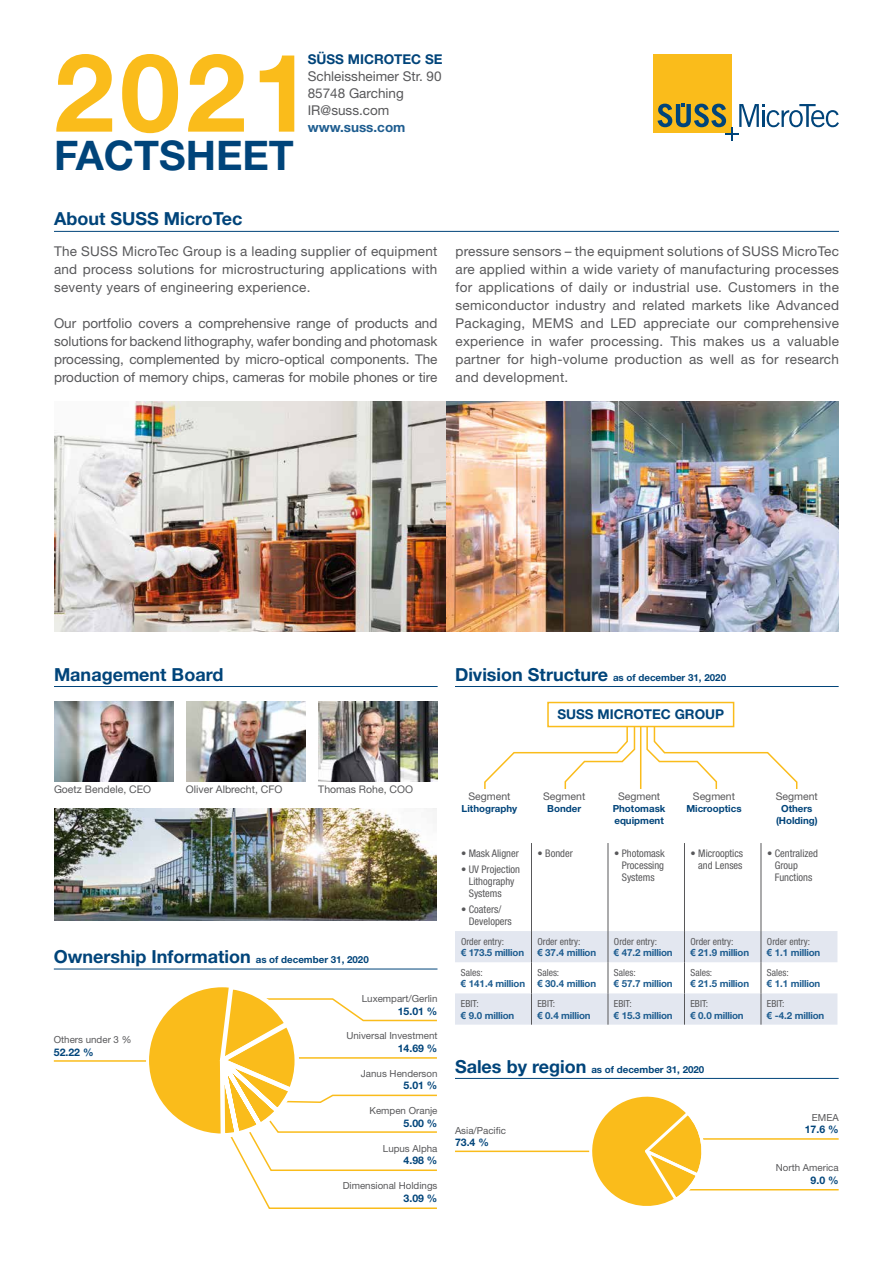
<style>
.page{position:relative;width:893px;height:1263px;background:#fff}
.page>*{position:absolute;margin:0;border:0;box-sizing:border-box;transform-origin:0 0}
.t1{font:700 108.75px "Helvetica Neue LT Std";color:#fabc1b}
.t2{font:700 40.8px "Helvetica Neue LT Std";color:#00447a}
.t3{font:700 18px "Helvetica Neue LT Std";color:#00447a}
.t4{font:13.5px/18px "Helvetica Neue LT Std";letter-spacing:.02em;color:#58585a;text-align:justify}
.t5{font:13.5px/17.1px "Helvetica Neue LT Std";color:#58585a}
.t6{font:700 13.5px "Helvetica Neue LT Std";color:#00447a}
.t7{font:700 13.5px "Helvetica Neue LT Std";color:#1e5d90}
.t8{font:condensed 10.5px/12px "Helvetica Neue LT Std";color:#58585a}
.t9{font:10.5px "Helvetica Neue LT Std";color:#58585a}
.t10{font:700 10.5px "Helvetica Neue LT Std";color:#00447a}
.t11{font:700 9.75px/11.7px "Helvetica Neue LT Std";letter-spacing:-.02em;color:#1e5d90}
.t12{font:9.75px "Helvetica Neue LT Std";color:#58585a}
.t13{font:700 9.75px/11.7px "Helvetica Neue LT Std";color:#00447a}
.t14{font:condensed 9.75px/11.7px "Helvetica Neue LT Std";color:#58585a}
.s1{font-size:18px}
.s2{font-size:9.75px}
.s3{font-weight:400;font-stretch:condensed;color:#58585a}
.s4{font-family:"Arial"}
.s5{font-family:"Arial";font-weight:700;font-stretch:normal;color:#1e5d90}
.s6{font-weight:700;font-stretch:normal;color:#1e5d90}
</style>
<div class="page">
<div style="left:653px;top:54px;width:78px;height:79px;background:#fabc1b"></div>
<svg style="left:657px;top:103px;width:182px;height:38px"></svg>
<hr style="left:54px;top:231px;width:785px;height:1px;background:#00447a">
<img style="left:54px;top:808px;width:383px;height:113px">
<hr style="left:54px;top:686px;width:384px;height:1px;background:#00447a">
<hr style="left:455px;top:686px;width:384px;height:1px;background:#00447a">
<hr style="left:640px;top:719px;width:1px;height:70px;background:#fabc1b">
<svg style="left:646px;top:718px;width:152px;height:71px"></svg>
<svg style="left:484px;top:727px;width:152px;height:62px"></svg>
<div style="left:548px;top:702px;width:186px;height:24px;background:#fff"></div>
<div style="left:547px;top:702px;width:187px;height:25px;border:2px solid #fabc1b"></div>
<div style="left:455px;top:931px;width:382px;height:31px;background:#e3e7f0"></div>
<div style="left:455px;top:993px;width:382px;height:32px;background:#e3e7f0"></div>
<hr style="left:531px;top:843px;width:1px;height:88px;background:#58585a">
<hr style="left:608px;top:843px;width:1px;height:88px;background:#58585a">
<hr style="left:684px;top:843px;width:1px;height:88px;background:#58585a">
<hr style="left:761px;top:843px;width:1px;height:88px;background:#58585a">
<hr style="left:531px;top:931px;width:1px;height:31px;background:#58585a">
<hr style="left:608px;top:931px;width:1px;height:31px;background:#58585a">
<hr style="left:684px;top:931px;width:1px;height:31px;background:#58585a">
<hr style="left:761px;top:931px;width:1px;height:31px;background:#58585a">
<hr style="left:531px;top:962px;width:1px;height:31px;background:#58585a">
<hr style="left:608px;top:962px;width:1px;height:31px;background:#58585a">
<hr style="left:684px;top:962px;width:1px;height:31px;background:#58585a">
<hr style="left:761px;top:962px;width:1px;height:31px;background:#58585a">
<hr style="left:531px;top:993px;width:1px;height:32px;background:#58585a">
<hr style="left:608px;top:993px;width:1px;height:32px;background:#58585a">
<hr style="left:684px;top:993px;width:1px;height:32px;background:#58585a">
<hr style="left:761px;top:993px;width:1px;height:32px;background:#58585a">
<hr style="left:455px;top:1078px;width:384px;height:1px;background:#00447a">
<hr style="left:455px;top:1150px;width:142px;height:2px;background:#fabc1b">
<hr style="left:654px;top:1189px;width:185px;height:1px;background:#fabc1b">
<hr style="left:654px;top:1138px;width:185px;height:2px;background:#fabc1b">
<svg style="left:583px;top:1096px;width:128px;height:110px"></svg>
<hr style="left:54px;top:969px;width:383px;height:1px;background:#00447a">
<hr style="left:54px;top:1060px;width:142px;height:2px;background:#fabc1b">
<div style="left:148px;top:986px;width:149px;height:149px;background:#fabc1b;border-radius:50%"></div>
<svg style="left:199px;top:913px;width:239px;height:296px"></svg>
<img style="left:54px;top:402px;width:785px;height:229px">
<img style="left:318px;top:702px;width:120px;height:79px">
<img style="left:54px;top:702px;width:120px;height:79px">
<img style="left:186px;top:702px;width:120px;height:79px">
<h1 class="t1" style="left:54px;top:26px;width:260px">2021</h1>
<h2 class="t2" style="left:54px;top:130px;width:241px">FACTSHEET</h2>
<p class="t6" style="left:308px;top:50px;width:136px">SÜSS MICROTEC SE</p>
<p class="t5" style="left:308px;top:67px;width:135px">Schleissheimer Str. 90<br>85748 Garching<br>IR@suss.com</p>
<p class="t7" style="left:308px;top:119px;width:99px">www.suss.com</p>
<h3 class="t3" style="left:54px;top:208px;width:190px">About SUSS MicroTec</h3>
<p class="t4" style="left:54px;top:242px;width:385px">The SUSS MicroTec Group is a leading supplier of equipment and process solutions for microstructuring applications with seventy years of engineering experience.</p>
<p class="t4" style="left:54px;top:314px;width:385px">Our portfolio covers a comprehensive range of products and solutions for backend lithography, wafer bonding and photomask processing, complemented by micro-optical components. The production of memory chips, cameras for mobile phones or tire</p>
<p class="t4" style="left:455px;top:242px;width:385px">pressure sensors – the equipment solutions of SUSS MicroTec are applied within a wide variety of manufacturing processes for applications of daily or industrial use. Customers in the semiconductor industry and related markets like Advanced Packaging, MEMS and LED appreciate our comprehensive experience in wafer processing. This makes us a valuable partner for high-volume production as well as for research and development.</p>
<h3 class="t3" style="left:54px;top:663px;width:171px">Management Board</h3>
<p class="t13" style="left:455px;top:671px;width:273px"><span class="s1">Division Structure</span> as of december 31, 2020</p>
<p class="t6" style="left:557px;top:706px;width:168px">SUSS MICROTEC GROUP</p>
<p class="t9" style="left:54px;top:783px;width:99px">Goetz Bendele, CEO</p>
<p class="t9" style="left:186px;top:783px;width:98px">Oliver Albrecht, CFO</p>
<p class="t9" style="left:318px;top:783px;width:96px">Thomas Rohe, COO</p>
<h3 class="t3" style="left:54px;top:945px;width:316px">Ownership Information <span class="s2">as of december 31, 2020</span></h3>
<p class="t12" style="left:54px;top:1034px;width:79px">Others under 3 %</p>
<p class="t10" style="left:54px;top:1046px;width:41px">52.22 %</p>
<p class="t12" style="left:362px;top:993px;width:77px">Luxempart/Gerlin</p>
<p class="t10" style="left:398px;top:1004px;width:41px">15.01 %</p>
<p class="t12" style="left:346px;top:1030px;width:93px">Universal Investment</p>
<p class="t10" style="left:398px;top:1042px;width:41px">14.69 %</p>
<p class="t12" style="left:361px;top:1067px;width:78px">Janus Henderson</p>
<p class="t10" style="left:404px;top:1079px;width:35px">5.01 %</p>
<p class="t12" style="left:370px;top:1105px;width:69px">Kempen Oranje</p>
<p class="t10" style="left:404px;top:1116px;width:35px">5.00 %</p>
<p class="t12" style="left:383px;top:1142px;width:56px">Lupus Alpha</p>
<p class="t10" style="left:404px;top:1154px;width:35px">4.98 %</p>
<p class="t12" style="left:343px;top:1180px;width:96px">Dimensional Holdings</p>
<p class="t10" style="left:404px;top:1191px;width:35px">3.09 %</p>
<p class="t9" style="left:468px;top:790px;width:44px">Segment</p>
<p class="t13" style="left:462px;top:802px;width:57px">Lithography</p>
<p class="t8" style="left:461px;top:847px;width:59px">• Mask Aligner</p>
<p class="t8" style="left:469px;top:863px;width:53px;text-indent:-8px">• UV Projection<br>Lithography<br>Systems</p>
<p class="t8" style="left:469px;top:903px;width:45px;text-indent:-8px">• Coaters/<br>Developers</p>
<p class="t9" style="left:543px;top:790px;width:44px">Segment</p>
<p class="t13" style="left:547px;top:802px;width:35px">Bonder</p>
<p class="t9" style="left:618px;top:790px;width:44px">Segment</p>
<p class="t13" style="left:613px;top:802px;width:54px">Photomask equipment</p>
<p class="t9" style="left:693px;top:790px;width:44px">Segment</p>
<p class="t13" style="left:686px;top:802px;width:57px">Microoptics</p>
<p class="t9" style="left:776px;top:790px;width:44px">Segment</p>
<p class="t13" style="left:776px;top:802px;width:43px;text-align:center">Others (Holding)</p>
<p class="t8" style="left:537px;top:847px;width:37px">• Bonder</p>
<p class="t8" style="left:622px;top:847px;width:45px;text-align:justify;text-indent:-8px">• Photomask Processing Systems</p>
<p class="t8" style="left:690px;top:847px;width:54px;text-align:right">• Microoptics and Lenses</p>
<p class="t8" style="left:775px;top:847px;width:45px;text-indent:-8px">• Centralized<br>Group<br>Functions</p>
<p class="t11" style="left:461px;top:935px;width:65px"><span class="s3">Order entry:<br></span><span class="s4">€</span> 173.5 million</p>
<p class="t14" style="left:537px;top:935px;width:60px">Order entry:<br><span class="s5">€</span> <span class="s6">37.4 million</span></p>
<p class="t14" style="left:614px;top:935px;width:60px">Order entry:<br><span class="s5">€</span> <span class="s6">47.2 million</span></p>
<p class="t14" style="left:690px;top:935px;width:60px">Order entry:<br><span class="s5">€</span> <span class="s6">21.9 million</span></p>
<p class="t14" style="left:767px;top:935px;width:55px">Order entry:<br><span class="s5">€</span> <span class="s6">1.1 million</span></p>
<p class="t11" style="left:461px;top:966px;width:66px"><span class="s3">Sales:<br></span><span class="s4">€</span> 141.4 million</p>
<p class="t11" style="left:537px;top:966px;width:60px"><span class="s3">Sales:<br></span><span class="s4">€</span> 30.4 million</p>
<p class="t11" style="left:614px;top:966px;width:60px"><span class="s3">Sales:<br></span><span class="s4">€</span> 57.7 million</p>
<p class="t11" style="left:690px;top:966px;width:60px"><span class="s3">Sales:<br></span><span class="s4">€</span> 21.5 million</p>
<p class="t11" style="left:767px;top:966px;width:55px"><span class="s3">Sales:<br></span><span class="s4">€</span> 1.1 million</p>
<p class="t11" style="left:461px;top:997px;width:55px"><span class="s3">EBIT:<br></span><span class="s4">€</span> 9.0 million</p>
<p class="t11" style="left:537px;top:997px;width:55px"><span class="s3">EBIT:<br></span><span class="s4">€</span> 0.4 million</p>
<p class="t11" style="left:614px;top:997px;width:60px"><span class="s3">EBIT:<br></span><span class="s4">€</span> 15.3 million</p>
<p class="t11" style="left:690px;top:997px;width:55px"><span class="s3">EBIT:<br></span><span class="s4">€</span> 0.0 million</p>
<p class="t11" style="left:767px;top:997px;width:59px"><span class="s3">EBIT:<br></span><span class="s4">€</span> -4.2 million</p>
<p class="t13" style="left:455px;top:1063px;width:251px"><span class="s1">Sales by region</span> as of december 31, 2020</p>
<p class="t12" style="left:455px;top:1124px;width:53px">Asia/Pacific</p>
<p class="t10" style="left:455px;top:1136px;width:35px">73.4 %</p>
<p class="t12" style="left:812px;top:1111px;width:28px">EMEA</p>
<p class="t10" style="left:805px;top:1123px;width:35px">17.6 %</p>
<p class="t12" style="left:776px;top:1162px;width:64px">North America</p>
<p class="t10" style="left:811px;top:1174px;width:30px">9.0 %</p>
</div>
